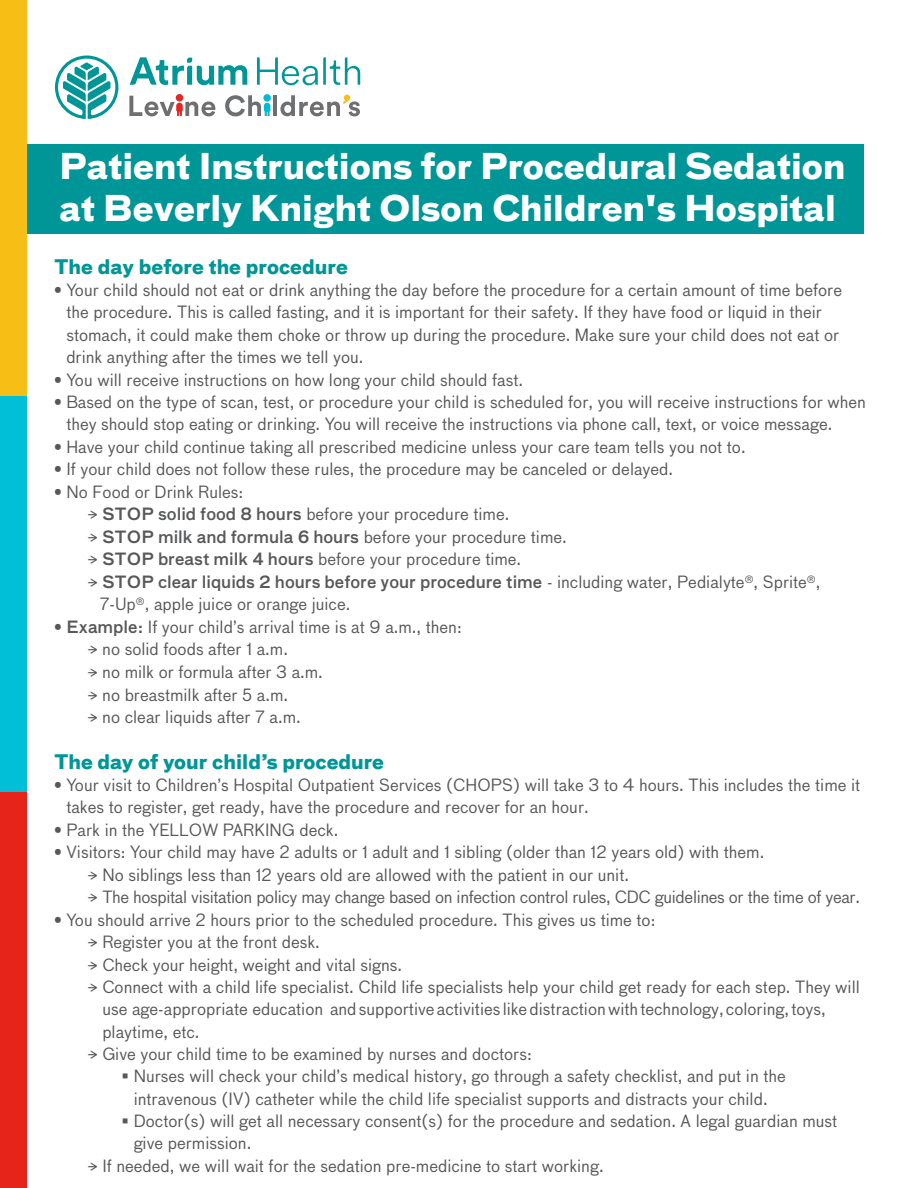
<style>
.page{position:relative;width:918px;height:1188px;background:#fff}
.page>*{position:absolute;margin:0;border:0;box-sizing:border-box;transform-origin:0 0}
.t1{font:700 34.5px/41.2px "Bau Pro";color:#fff}
.t2{font:700 19.5px "Bau Pro";color:#009698}
.t3{font:16.5px/22.4px "Bau Pro";color:#57585a}
.t4{font:16.5px "Bau Pro";letter-spacing:-.02em;color:#57585a}
.s1{font-weight:500}
</style>
<div class="page">
<div style="left:0;top:144px;width:864px;height:89px;background:#009698"></div>
<svg style="left:55px;top:56px;width:63px;height:63px"></svg>
<svg style="left:130px;top:57px;width:230px;height:28px"></svg>
<hr style="left:273px;top:95px;width:4px;height:21px;background:#6e6f71">
<svg style="left:280px;top:94px;width:80px;height:22px"></svg>
<div style="left:176px;top:94px;width:7px;height:8px;background:#e22725;border-radius:50%"></div>
<svg style="left:129px;top:96px;width:86px;height:20px"></svg>
<svg style="left:225px;top:95px;width:45px;height:21px"></svg>
<div style="left:0;top:0;width:27px;height:395px;background:#f7be16"></div>
<div style="left:0;top:396px;width:27px;height:396px;background:#00bfd7"></div>
<div style="left:0;top:793px;width:27px;height:395px;background:#e72419"></div>
<p class="t1" style="left:60px;top:143px;width:787px">Patient Instructions for Procedural Sedation at Beverly Knight Olson Children's Hospital</p>
<p class="t2" style="left:54px;top:250px;width:295px">The day before the procedure</p>
<p class="t3" style="left:66px;top:278px;width:777px;text-indent:-12px">• Your child should not eat or drink anything the day before the procedure for a certain amount of time before the procedure. This is called fasting, and it is important for their safety. If they have food or liquid in their stomach, it could make them choke or throw up during the procedure. Make sure your child does not eat or drink anything after the times we tell you.</p>
<p class="t3" style="left:54px;top:368px;width:471px">• You will receive instructions on how long your child should fast.</p>
<p class="t3" style="left:66px;top:390px;width:801px;text-indent:-12px">• Based on the type of scan, test, or procedure your child is scheduled for, you will receive instructions for when they should stop eating or drinking. You will receive the instructions via phone call, text, or voice message.</p>
<p class="t3" style="left:54px;top:435px;width:693px">• Have your child continue taking all prescribed medicine unless your care team tells you not to.</p>
<p class="t3" style="left:54px;top:458px;width:621px">• If your child does not follow these rules, the procedure may be canceled or delayed.</p>
<p class="t3" style="left:54px;top:480px;width:191px">• No Food or Drink Rules:</p>
<p class="t3" style="left:88px;top:503px;width:423px">→ <span class="s1">STOP solid food 8 hours</span> before your procedure time.</p>
<p class="t3" style="left:88px;top:525px;width:481px">→ <span class="s1">STOP milk and formula 6 hours</span> before your procedure time.</p>
<p class="t3" style="left:88px;top:548px;width:435px">→ <span class="s1">STOP breast milk 4 hours</span> before your procedure time.</p>
<p class="t3" style="left:100px;top:570px;width:722px;text-indent:-12px">→ <span class="s1">STOP clear liquids 2 hours before your procedure time</span> - including water, Pedialyte®, Sprite®,<br>7-Up®, apple juice or orange juice.</p>
<p class="t3" style="left:54px;top:615px;width:409px">• <span class="s1">Example:</span> If your child’s arrival time is at 9 a.m., then:</p>
<p class="t3" style="left:88px;top:638px;width:202px">→ no solid foods after 1 a.m.</p>
<p class="t3" style="left:88px;top:660px;width:237px">→ no milk or formula after 3 a.m.</p>
<p class="t3" style="left:88px;top:683px;width:202px">→ no breastmilk after 5 a.m.</p>
<p class="t3" style="left:88px;top:705px;width:215px">→ no clear liquids after 7 a.m.</p>
<p class="t2" style="left:54px;top:745px;width:332px">The day of your child’s procedure</p>
<p class="t3" style="left:66px;top:773px;width:795px;text-indent:-12px">• Your visit to Children’s Hospital Outpatient Services (CHOPS) will take 3 to 4 hours. This includes the time it takes to register, get ready, have the procedure and recover for an hour.</p>
<p class="t3" style="left:54px;top:818px;width:286px">• Park in the YELLOW PARKING deck.</p>
<p class="t3" style="left:54px;top:840px;width:712px">• Visitors: Your child may have 2 adults or 1 adult and 1 sibling (older than 12 years old) with them.</p>
<p class="t3" style="left:88px;top:863px;width:543px">→ No siblings less than 12 years old are allowed with the patient in our unit.</p>
<p class="t4" style="left:88px;top:885px;width:774px">→ The hospital visitation policy may change based on infection control rules, CDC guidelines or the time of year.</p>
<p class="t3" style="left:54px;top:908px;width:603px">• You should arrive 2 hours prior to the scheduled procedure. This gives us time to:</p>
<p class="t3" style="left:88px;top:930px;width:234px">→ Register you at the front desk.</p>
<p class="t3" style="left:88px;top:953px;width:316px">→ Check your height, weight and vital signs.</p>
<p class="t3" style="left:102px;top:975px;width:759px;text-indent:-15px">→ Connect with a child life specialist. Child life specialists help your child get ready for each step. They will use age-appropriate education and supportive activities like distraction with technology, coloring, toys, playtime, etc.</p>
<p class="t3" style="left:88px;top:1042px;width:446px">→ Give your child time to be examined by nurses and doctors:</p>
<p class="t3" style="left:122px;top:1064px;width:666px;text-align:center">▪ Nurses will check your child’s medical history, go through a safety checklist, and put in the intravenous (IV) catheter while the child life specialist supports and distracts your child.</p>
<p class="t3" style="left:134px;top:1109px;width:705px;text-indent:-12px">▪ Doctor(s) will get all necessary consent(s) for the procedure and sedation. A legal guardian must give permission.</p>
<p class="t3" style="left:88px;top:1154px;width:517px">→ If needed, we will wait for the sedation pre-medicine to start working.</p>
</div>
